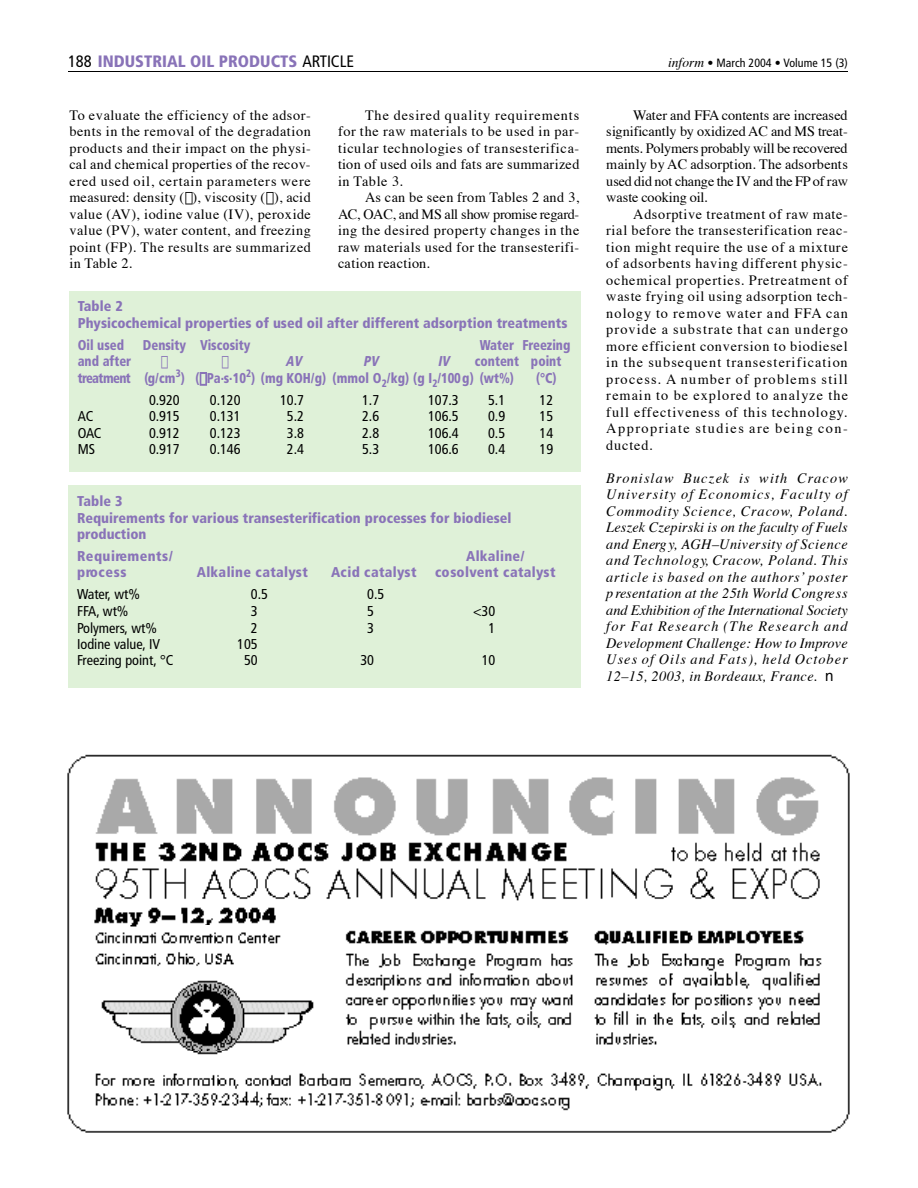
<style>
.page{position:relative;width:918px;height:1188px;background:#fff}
.page>*{position:absolute;margin:0;border:0;box-sizing:border-box;transform-origin:0 0}
.t1{font:900 condensed 16.5px "Frutiger";color:#8973b8}
.t2{font:14.25px/16.5px "Times";letter-spacing:.035em;color:#000;text-align:justify}
.t3{font:italic 14.25px/16.5px "Times";letter-spacing:.055em;color:#000;text-align:justify}
.t4{font:condensed 14.25px "Frutiger";color:#000}
.t5{font:900 condensed 14.25px/16.4px "Frutiger";color:#8973b8}
.t6{font:900 condensed 14.25px/16.5px "Frutiger";color:#8973b8;scale:.9 1}
.t7{font:900 condensed 14.25px "Frutiger";letter-spacing:.02em;color:#8973b8}
.t8{font:900 condensed 14.25px "Frutiger";letter-spacing:.025em;color:#8973b8}
.t9{font:italic 900 condensed 14.25px "Frutiger";color:#8973b8;scale:.9 1}
.t10{font:condensed 12px "Frutiger";color:#000}
.s1{font-weight:400;color:#000}
.s2{font-family:"Times";font-style:italic;font-stretch:normal;font-size:13.5px}
.s3{font-family:"Geneva";font-style:normal}
</style>
<div class="page">
<hr style="left:68px;top:71px;width:780px;height:1px;background:#000">
<div style="left:68px;top:485px;width:512px;height:202px;background:#dff1d8"></div>
<div style="left:69px;top:291px;width:512px;height:181px;background:#dff1d8"></div>
<img style="left:67px;top:754px;width:783px;height:379px">
<p class="t1" style="left:68px;top:54px;width:288px"><span class="s1">188</span> INDUSTRIAL OIL PRODUCTS <span class="s1">ARTICLE</span></p>
<p class="t10" style="left:668px;top:58px;width:181px"><span class="s2">inform</span> • March 2004 • Volume 15 (3)</p>
<p class="t2" style="left:69px;top:108px;width:243px">To evaluate the efficiency of the adsor&shy;bents in the removal of the degradation products and their impact on the physi&shy;cal and chemical properties of the recov&shy;ered used oil, certain parameters were measured: density ( ), viscosity ( ), acid value (AV), iodine value (IV), peroxide value (PV), water content, and freezing point (FP). The results are summarized in Table 2.</p>
<p class="t2" style="left:338px;top:108px;width:243px;text-indent:27px">The desired quality requirements for the raw materials to be used in par&shy;ticular technologies of transesterifica&shy;tion of used oils and fats are summarized in Table 3.</p>
<p class="t2" style="left:338px;top:191px;width:243px;text-indent:27px">As can be seen from Tables 2 and 3, AC, OAC, and MS all show promise regard&shy;ing the desired property changes in the raw materials used for the transesterifi&shy;cation reaction.</p>
<p class="t5" style="left:78px;top:299px;width:491px">Table 2<br>Physicochemical properties of used oil after different adsorption treatments</p>
<p class="t6" style="left:78px;top:338px;width:53px">Oil used</p>
<p class="t6" style="left:143px;top:338px;width:121px">Density Viscosity</p>
<p class="t6" style="left:480px;top:338px;width:102px">Water Freezing</p>
<p class="t6" style="left:78px;top:354px;width:61px">and after</p>
<p class="t9" style="left:285px;top:355px;width:22px">AV</p>
<p class="t9" style="left:363px;top:355px;width:21px">PV</p>
<p class="t9" style="left:438px;top:355px;width:17px">IV</p>
<p class="t6" style="left:78px;top:354px;width:539px;text-indent:397px">content point tre a tm e n t (g/cm<sup>3</sup>) ( Pa.s.10<sup>2</sup>) (mg KOH/g) (mmol O<sub>2</sub>/kg) (g I<sub>2</sub>/100g) (wt%)</p>
<p class="t6" style="left:536px;top:371px;width:24px">(°C)</p>
<p class="t4" style="left:149px;top:394px;width:32px">0.920</p>
<p class="t4" style="left:210px;top:394px;width:32px">0.120</p>
<p class="t4" style="left:280px;top:394px;width:25px">10.7</p>
<p class="t4" style="left:362px;top:394px;width:19px">1.7</p>
<p class="t4" style="left:428px;top:394px;width:32px">107.3</p>
<p class="t4" style="left:488px;top:394px;width:19px">5.1</p>
<p class="t4" style="left:540px;top:394px;width:15px">12</p>
<p class="t4" style="left:78px;top:411px;width:17px">AC</p>
<p class="t4" style="left:149px;top:411px;width:32px">0.915</p>
<p class="t4" style="left:210px;top:411px;width:32px">0.131</p>
<p class="t4" style="left:287px;top:411px;width:19px">5.2</p>
<p class="t4" style="left:362px;top:411px;width:19px">2.6</p>
<p class="t4" style="left:428px;top:411px;width:32px">106.5</p>
<p class="t4" style="left:488px;top:411px;width:19px">0.9</p>
<p class="t4" style="left:540px;top:411px;width:15px">15</p>
<p class="t4" style="left:78px;top:427px;width:25px">OAC</p>
<p class="t4" style="left:149px;top:427px;width:32px">0.912</p>
<p class="t4" style="left:210px;top:427px;width:32px">0.123</p>
<p class="t4" style="left:287px;top:427px;width:19px">3.8</p>
<p class="t4" style="left:362px;top:427px;width:19px">2.8</p>
<p class="t4" style="left:428px;top:427px;width:32px">106.4</p>
<p class="t4" style="left:488px;top:427px;width:19px">0.5</p>
<p class="t4" style="left:540px;top:427px;width:15px">14</p>
<p class="t4" style="left:78px;top:443px;width:19px">MS</p>
<p class="t4" style="left:149px;top:443px;width:32px">0.917</p>
<p class="t4" style="left:210px;top:443px;width:32px">0.146</p>
<p class="t4" style="left:287px;top:443px;width:19px">2.4</p>
<p class="t4" style="left:362px;top:443px;width:19px">5.3</p>
<p class="t4" style="left:428px;top:443px;width:32px">106.6</p>
<p class="t4" style="left:488px;top:443px;width:19px">0.4</p>
<p class="t4" style="left:540px;top:443px;width:15px">19</p>
<p class="t5" style="left:77px;top:494px;width:436px">Table 3<br>Requirements for various transesterification processes for biodiesel production</p>
<p class="t5" style="left:77px;top:549px;width:97px">R e q u ire m e n t s /</p>
<p class="t5" style="left:466px;top:549px;width:60px">A lk a lin e /</p>
<p class="t5" style="left:77px;top:565px;width:51px">p ro c e s s</p>
<p class="t7" style="left:197px;top:567px;width:113px">Alkaline catalyst</p>
<p class="t7" style="left:331px;top:567px;width:87px">Acid catalyst</p>
<p class="t8" style="left:435px;top:567px;width:122px">cosolvent catalyst</p>
<p class="t4" style="left:77px;top:589px;width:65px">Water, wt%</p>
<p class="t4" style="left:251px;top:589px;width:19px">0.5</p>
<p class="t4" style="left:367px;top:589px;width:19px">0.5</p>
<p class="t4" style="left:77px;top:605px;width:53px">FFA, wt%</p>
<p class="t4" style="left:251px;top:605px;width:8px">3</p>
<p class="t4" style="left:367px;top:605px;width:8px">5</p>
<p class="t4" style="left:473px;top:605px;width:24px">&lt;30</p>
<p class="t4" style="left:77px;top:622px;width:81px">Polymers, wt%</p>
<p class="t4" style="left:251px;top:622px;width:8px">2</p>
<p class="t4" style="left:367px;top:622px;width:8px">3</p>
<p class="t4" style="left:489px;top:622px;width:8px">1</p>
<p class="t4" style="left:77px;top:638px;width:85px">Iodine value, IV</p>
<p class="t4" style="left:237px;top:638px;width:22px">105</p>
<p class="t4" style="left:77px;top:655px;width:98px">Freezing point, °C</p>
<p class="t4" style="left:244px;top:655px;width:15px">50</p>
<p class="t4" style="left:360px;top:655px;width:15px">30</p>
<p class="t4" style="left:482px;top:655px;width:15px">10</p>
<p class="t2" style="left:606px;top:108px;width:243px;text-indent:27px">Water and FFA contents are increased significantly by oxidized AC and MS treat&shy;ments. Polymers probably will be recovered mainly by AC adsorption. The adsorbents used did not change the IVand the FP of raw waste cooking oil.</p>
<p class="t2" style="left:606px;top:207px;width:243px;text-indent:27px">Adsorptive treatment of raw mate&shy;rial before the transesterification reac&shy;tion might require the use of a mixture of adsorbents having different physic&shy;ochemical properties. Pretreatment of waste frying oil using adsorption tech&shy;nology to remove water and FFA c a n provide a substrate that can underg o more efficient conversion to biodiesel in the subsequent transesterification process. A number of problems still remain to be explored to analyze the full effectiveness of this technology.<br>Appropriate studies are being con&shy;d u c t e d .</p>
<p class="t3" style="left:606px;top:471px;width:243px">B ronislaw Buczek is with Cracow University of Economics, Faculty of Commodity Science, Cracow, Poland.<br>Leszek Czepirski is on the faculty of Fuels and Energ y, AGH–University of S c ie n c e and Te c h n o l o g y, Cracow, Poland. This a rticle is based on the authors’ p o s t e r p resentation at the 25th World Congre s s and Exhibition of the International Society for Fat Research (The Research and Development Challenge: How to Impro v e Uses of Oils and Fats), held October 12–15, 2003, in Bordeaux, France. <span class="s3">n</span></p>
</div>
